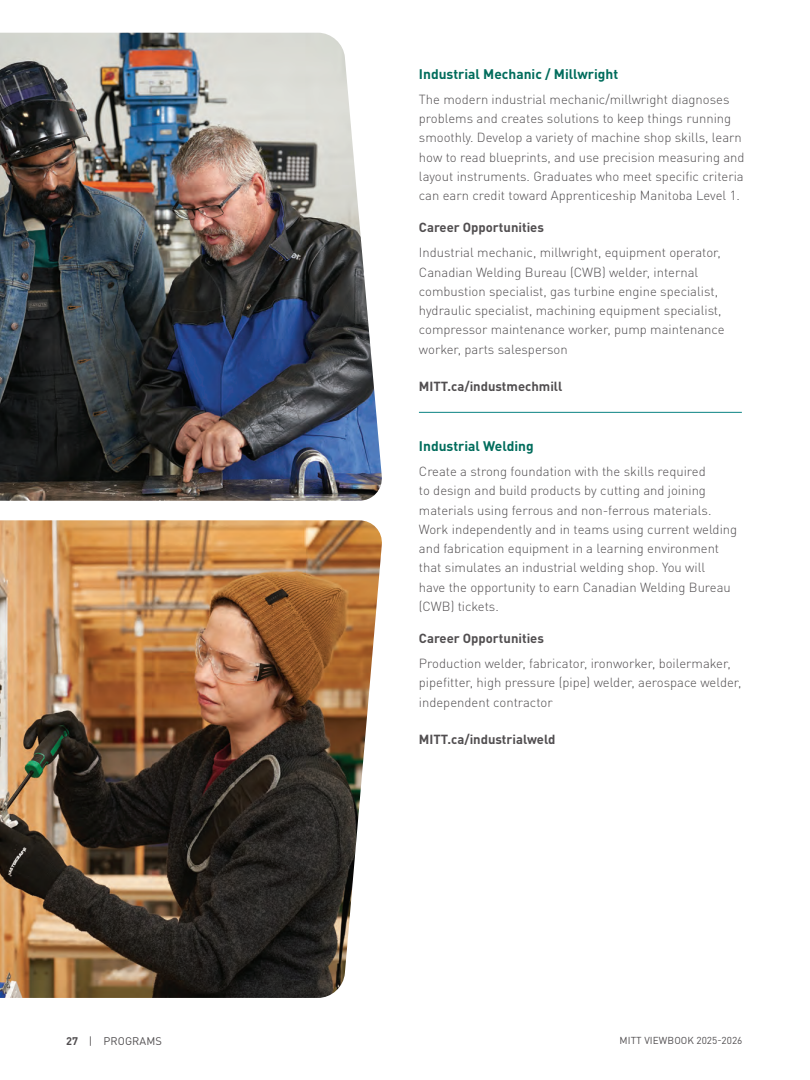
<style>
.page{position:relative;width:810px;height:1080px;background:#fff}
.page>*{position:absolute;margin:0;border:0;box-sizing:border-box;transform-origin:0 0}
.Body_Copy{font:700 13.75px "DINOT";color:#006c5c}
.Body_Copy-2{font:300 13px/19.2px "DINOT";color:#514e50}
.Body_Copy-3{font:700 13px "DINOT";color:#514e50}
.Body_Copy-4{font:11px "DINOT";letter-spacing:.01em;color:#514e50}
.t1{font:10px "DINOT";letter-spacing:.01em;color:#514e50}
.s1{font-weight:700}
</style>
<div class="page">
<hr style="left:419px;top:412px;width:323px;height:1px;background:#0a8282">
<img style="left:0;top:33px;width:382px;height:468px">
<img style="left:0;top:520px;width:382px;height:478px">
<p class="Body_Copy-4" style="left:66px;top:1034px;width:97px"><span class="s1">27</span> | PROGRAMS</p>
<p class="Body_Copy" style="left:419px;top:65px;width:201px">Industrial Mechanic / Millwright</p>
<p class="Body_Copy-2" style="left:419px;top:90px;width:327px">The modern industrial mechanic/millwright diagnoses problems and creates solutions to keep things running smoothly. Develop a variety of machine shop skills, learn how to read blueprints, and use precision measuring and layout instruments. Graduates who meet specific criteria can earn credit toward Apprenticeship Manitoba Level 1.</p>
<p class="Body_Copy-3" style="left:419px;top:219px;width:127px">Career Opportunities</p>
<p class="Body_Copy-2" style="left:419px;top:243px;width:307px">Industrial mechanic, millwright, equipment operator, Canadian Welding Bureau (CWB) welder, internal combustion specialist, gas turbine engine specialist, hydraulic specialist, machining equipment specialist, compressor maintenance worker, pump maintenance worker, parts salesperson</p>
<p class="Body_Copy-3" style="left:419px;top:378px;width:145px">MITT.ca/industmechmill</p>
<p class="Body_Copy" style="left:419px;top:437px;width:116px">Industrial Welding</p>
<p class="Body_Copy-2" style="left:419px;top:462px;width:320px">Create a strong foundation with the skills required<br>to design and build products by cutting and joining materials using ferrous and non-ferrous materials.<br>Work independently and in teams using current welding and fabrication equipment in a learning environment that simulates an industrial welding shop. You will<br>have the opportunity to earn Canadian Welding Bureau (CWB) tickets.</p>
<p class="Body_Copy-3" style="left:419px;top:629px;width:127px">Career Opportunities</p>
<p class="Body_Copy-2" style="left:419px;top:654px;width:324px">Production welder, fabricator, ironworker, boilermaker, pipefitter, high pressure (pipe) welder, aerospace welder, independent contractor</p>
<p class="Body_Copy-3" style="left:419px;top:731px;width:138px">MITT.ca/industrialweld</p>
<p class="t1" style="left:620px;top:1035px;width:124px">MITT VIEWBOOK 2025-2026</p>
</div>
